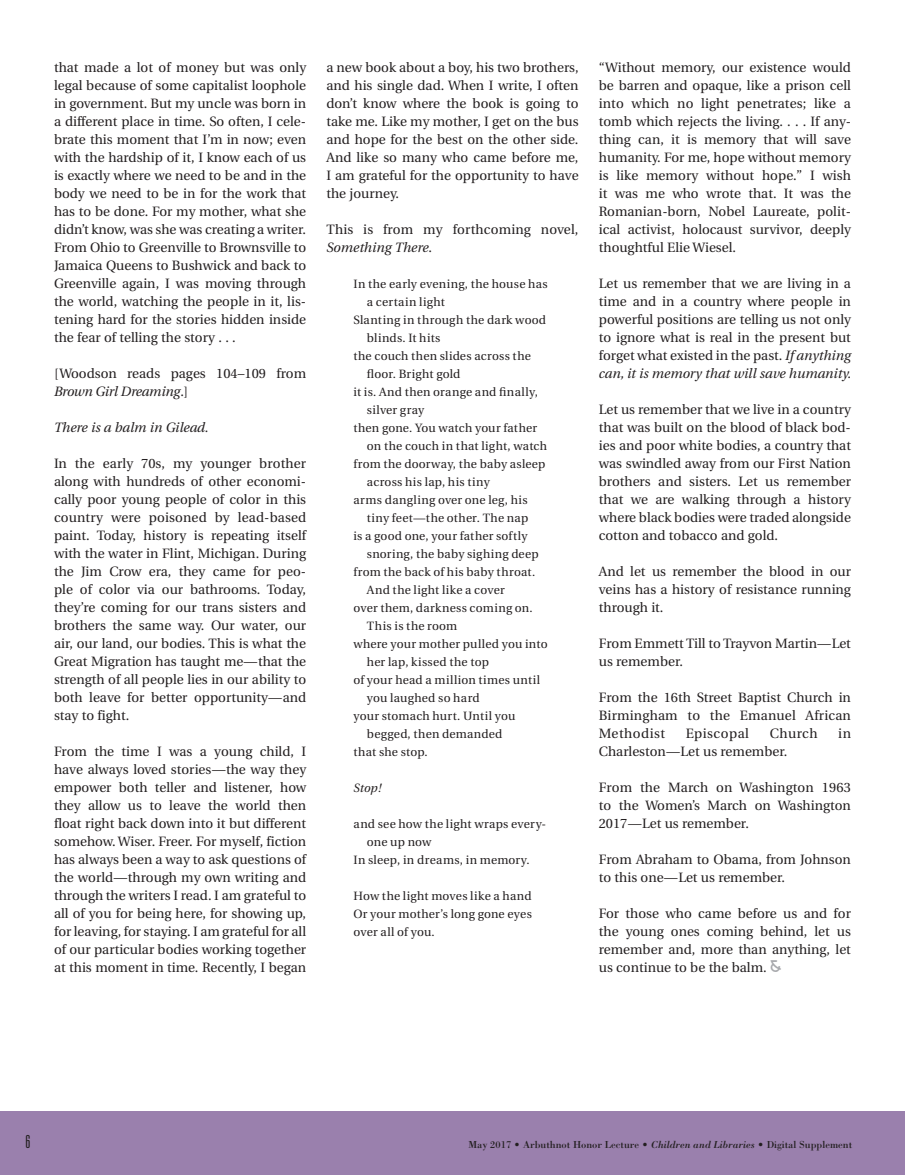
<style>
.page{position:relative;width:905px;height:1175px;background:#fff}
.page>*{position:absolute;margin:0;border:0;box-sizing:border-box;transform-origin:0 0}
.t1{font:300 ultra-condensed 18px "Univers";color:#231f20}
.t2{font:13.5px/18px "Utopia";color:#231f20;text-align:justify}
.t3{font:italic 13.5px "Utopia";color:#231f20}
.t4{font:13.5px "Utopia";letter-spacing:.035em;color:#231f20}
.t5{font:12px/18px "Utopia";letter-spacing:.02em;color:#231f20;text-align:justify}
.t6{font:italic 12px "Utopia";color:#231f20}
.t7{font:10.5px "Bodoni";color:#231f20}
.s1{font-style:italic}
.s2{font-family:"P22 Arts And Crafts";font-size:16.5px;color:#a8a9ad}
</style>
<div class="page">
<div style="left:0;top:1112px;width:904px;height:62px;background:#9a80ad"></div>
<hr style="left:904px;top:1112px;width:1px;height:62px;background:#9a80ad">
<p class="t2" style="left:54px;top:59px;width:254px">that made a lot of money but was only legal because of some capitalist loophole in government. But my uncle was born in a different place in time. So often, I cele&shy;brate this moment that I’m in now; even with the hardship of it, I know each of us is exactly where we need to be and in the body we need to be in for the work that has to be done. For my mother, what she didn’t know, was she was creating a writer.<br>From Ohio to Greenville to Brownsville to Jamaica Queens to Bushwick and back to Greenville again, I was moving through the world, watching the people in it, lis&shy;tening hard for the stories hidden inside the fear of telling the story . . .</p>
<p class="t2" style="left:54px;top:365px;width:254px">[Woodson reads pages 104–109 from<br><span class="s1">Brown Girl Dreaming</span>.]</p>
<p class="t3" style="left:54px;top:420px;width:156px">There is a balm in Gilead.</p>
<p class="t2" style="left:54px;top:455px;width:254px">In the early 70s, my younger brother along with hundreds of other economi&shy;cally poor young people of color in this country were poisoned by lead-based paint. Today, history is repeating itself with the water in Flint, Michigan. During the Jim Crow era, they came for peo&shy;ple of color via our bathrooms. Today, they’re coming for our trans sisters and brothers the same way. Our water, our air, our land, our bodies. This is what the Great Migration has taught me—that the strength of all people lies in our ability to both leave for better opportunity—and stay to fight.</p>
<p class="t2" style="left:54px;top:743px;width:254px">From the time I was a young child, I have always loved stories—the way they empower both teller and listener, how they allow us to leave the world then float right back down into it but different somehow. Wiser. Freer. For myself, fiction has always been a way to ask questions of the world—through my own writing and through the writers I read. I am grateful to all of you for being here, for showing up, for leaving, for staying. I am grateful for all of our particular bodies working together at this moment in time. Recently, I began</p>
<p class="t2" style="left:326px;top:59px;width:254px">a new book about a boy, his two brothers, and his single dad. When I write, I often don’t know where the book is going to take me. Like my mother, I get on the bus and hope for the best on the other side.<br>And like so many who came before me, I am grateful for the opportunity to have the journey.</p>
<p class="t2" style="left:326px;top:220px;width:253px">This is from my forthcoming novel,<br><span class="s1">Something There</span>.</p>
<p class="t5" style="left:353px;top:275px;width:196px">In the early evening, the house has</p>
<p class="t5" style="left:367px;top:293px;width:79px">a certain light</p>
<p class="t5" style="left:353px;top:311px;width:194px">Slanting in through the dark wood</p>
<p class="t5" style="left:367px;top:329px;width:75px">blinds. It hits</p>
<p class="t5" style="left:353px;top:347px;width:179px">the couch then slides across the</p>
<p class="t5" style="left:367px;top:365px;width:95px">floor. Bright gold</p>
<p class="t5" style="left:353px;top:383px;width:186px">it is. And then orange and finally,</p>
<p class="t5" style="left:367px;top:401px;width:59px">silver gray</p>
<p class="t5" style="left:353px;top:419px;width:185px">then gone. You watch your father</p>
<p class="t5" style="left:367px;top:437px;width:182px">on the couch in that light, watch</p>
<p class="t5" style="left:353px;top:455px;width:194px">from the doorway, the baby asleep</p>
<p class="t5" style="left:367px;top:473px;width:124px">across his lap, his tiny</p>
<p class="t5" style="left:353px;top:491px;width:176px">arms dangling over one leg, his</p>
<p class="t5" style="left:367px;top:509px;width:163px">tiny feet—the other. The nap</p>
<p class="t5" style="left:353px;top:527px;width:175px">is a good one, your father softly</p>
<p class="t5" style="left:367px;top:545px;width:173px">snoring, the baby sighing deep</p>
<p class="t5" style="left:353px;top:563px;width:183px">from the back of his baby throat.</p>
<p class="t5" style="left:367px;top:581px;width:139px">And the light like a cover</p>
<p class="t5" style="left:353px;top:599px;width:181px">over them, darkness coming on.</p>
<p class="t5" style="left:367px;top:617px;width:92px">This is the room</p>
<p class="t5" style="left:353px;top:635px;width:196px">where your mother pulled you into</p>
<p class="t5" style="left:367px;top:653px;width:123px">her lap, kissed the top</p>
<p class="t5" style="left:353px;top:671px;width:188px">of your head a million times until</p>
<p class="t5" style="left:367px;top:689px;width:114px">you laughed so hard</p>
<p class="t5" style="left:353px;top:707px;width:163px">your stomach hurt. Until you</p>
<p class="t5" style="left:367px;top:725px;width:137px">begged, then demanded</p>
<p class="t5" style="left:353px;top:743px;width:76px">that she stop.</p>
<p class="t6" style="left:353px;top:781px;width:29px">Stop!</p>
<p class="t5" style="left:353px;top:815px;width:194px">and see how the light wraps every-</p>
<p class="t5" style="left:367px;top:833px;width:66px">one up now</p>
<p class="t5" style="left:353px;top:851px;width:178px">In sleep, in dreams, in memory.</p>
<p class="t5" style="left:353px;top:887px;width:180px">How the light moves like a hand Or your mother’s long gone eyes over all of you.</p>
<p class="t2" style="left:598px;top:59px;width:254px">“Without memory, our existence would be barren and opaque, like a prison cell into which no light penetrates; like a tomb which rejects the living. . . . If any&shy;thing can, it is memory that will save humanity. For me, hope without memory is like memory without hope.” I wish it was me who wrote that. It was the Romanian-born, Nobel Laureate, polit&shy;ical activist, holocaust survivor, deeply thoughtful Elie Wiesel.</p>
<p class="t2" style="left:598px;top:275px;width:254px">Let us remember that we are living in a time and in a country where people in powerful positions are telling us not only to ignore what is real in the present but forget what existed in the past. <span class="s1">If anything can, it is memory that will save humanity.</span></p>
<p class="t2" style="left:598px;top:401px;width:254px">Let us remember that we live in a country that was built on the blood of black bod&shy;ies and poor white bodies, a country that was swindled away from our First Nation brothers and sisters. Let us remember that we are walking through a history where black bodies were traded alongside cotton and tobacco and gold.</p>
<p class="t2" style="left:598px;top:563px;width:254px">And let us remember the blood in our veins has a history of resistance running through it.</p>
<p class="t2" style="left:598px;top:635px;width:254px">From Emmett Till to Trayvon Martin—Let us remember.</p>
<p class="t2" style="left:598px;top:689px;width:254px">From the 16th Street Baptist Church in Birmingham to the Emanuel African Methodist</p>
<p class="t4" style="left:685px;top:726px;width:65px">Episcopal</p>
<p class="t2" style="left:769px;top:725px;width:49px">Church</p>
<p class="t2" style="left:838px;top:725px;width:14px">in</p>
<p class="t2" style="left:598px;top:743px;width:190px">Charleston—Let us remember.</p>
<p class="t2" style="left:598px;top:779px;width:254px">From the March on Washington 1963 to the Women’s March on Washington 2017—Let us remember.</p>
<p class="t2" style="left:598px;top:851px;width:253px">From Abraham to Obama, from Johnson to this one—Let us remember.</p>
<p class="t2" style="left:599px;top:905px;width:254px">For those who came before us and for the young ones coming behind, let us remember and, more than anything, let us continue to be the balm. <span class="s2">&amp;</span></p>
<h1 class="t1" style="left:26px;top:1132px;width:6px">6</h1>
<p class="t7" style="left:468px;top:1138px;width:385px">May 2017 • Arbuthnot Honor Lecture • <span class="s1">Children and Libraries</span> • Digital Supplement</p>
</div>
